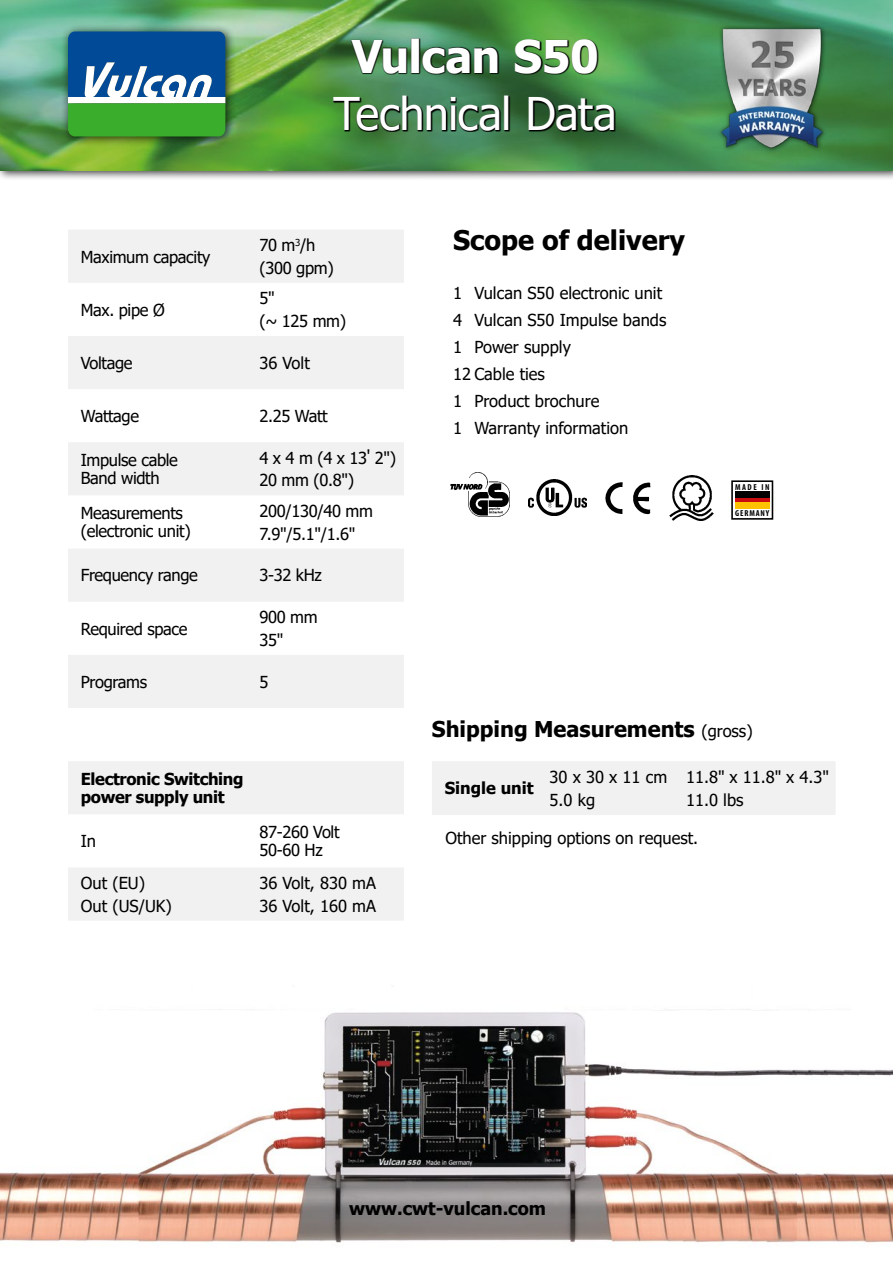
<style>
.page{position:relative;width:893px;height:1263px;background:#fff}
.page>*{position:absolute;margin:0;border:0;box-sizing:border-box;transform-origin:0 0}
.t1{font:45px "Tahoma";letter-spacing:-.02em;color:#fff}
.t2{font:700 45px "Tahoma";letter-spacing:-.01em;color:#fff}
.t3{font:700 27px "Tahoma";color:#000}
.t4{font:700 21.75px "Tahoma";color:#000}
.t5{font:700 18px "Tahoma";color:#000}
.t6{font:16.5px/22.5px "Tahoma";letter-spacing:-.02em;color:#000}
.t7{font:16.5px/27px "Tahoma";color:#000}
.t8{font:700 16.5px/18px "Tahoma";letter-spacing:-.02em;color:#000}
.t9{font:700 16.5px "Tahoma";color:#000}
.t10{font:700 condensed 8.7px "Myriad Pro";letter-spacing:.1em;color:#000}
.s1{font-weight:400;font-size:16.5px}
</style>
<div class="page">
<div style="left:0;top:0;width:893px;height:181px;background:#000;opacity:.75"></div>
<img style="left:0;top:0;width:893px;height:170px">
<div style="left:60px;top:24px;width:176px;height:123px;background:#000;opacity:.75"></div>
<svg style="left:68px;top:32px;width:157px;height:104px"></svg>
<img style="left:699px;top:20px;width:141px;height:139px">
<svg style="left:68px;top:230px;width:336px;height:690px;fill:#f1f1f1"></svg>
<svg style="left:333px;top:38px;width:283px;height:94px;background:#2d5833"></svg>
<div style="left:432px;top:761px;width:403px;height:54px;background:#f1f1f1"></div>
<img style="left:605px;top:482px;width:46px;height:33px">
<img style="left:528px;top:479px;width:59px;height:36px">
<svg style="left:731px;top:480px;width:43px;height:40px"></svg>
<div style="left:735px;top:497px;width:34px;height:5px;background:#c90c0f"></div>
<div style="left:735px;top:491px;width:34px;height:7px;background:#000"></div>
<div style="left:735px;top:502px;width:34px;height:7px;background:#fdc300"></div>
<img style="left:670px;top:476px;width:43px;height:44px">
<img style="left:450px;top:472px;width:60px;height:45px">
<img style="left:0;top:1009px;width:893px;height:234px">
<h1 class="t2" style="left:352px;top:25px;width:249px">Vulcan S50</h1>
<h1 class="t1" style="left:334px;top:83px;width:285px">Technical Data</h1>
<p class="t6" style="left:81px;top:246px;width:131px">Maximum capacity</p>
<p class="t6" style="left:259px;top:235px;width:76px">70 m<sup>3</sup>/h (300 gpm)</p>
<p class="t6" style="left:81px;top:299px;width:85px">Max. pipe Ø</p>
<p class="t6" style="left:259px;top:288px;width:88px">5"<br>(~ 125 mm)</p>
<p class="t6" style="left:81px;top:352px;width:53px">Voltage</p>
<p class="t6" style="left:259px;top:352px;width:52px">36 Volt</p>
<p class="t6" style="left:81px;top:406px;width:60px">Wattage</p>
<p class="t6" style="left:259px;top:406px;width:70px">2.25 Watt</p>
<p class="t6" style="left:81px;top:452px;width:99px;line-height:18px">Impulse cable<br>Band width</p>
<p class="t6" style="left:259px;top:448px;width:138px">4 x 4 m (4 x 13ꞌ 2")<br>20 mm (0.8")</p>
<p class="t6" style="left:81px;top:505px;width:111px;line-height:18px">Measurements (electronic unit)</p>
<p class="t6" style="left:259px;top:501px;width:115px">200/130/40 mm<br>7.9"/5.1"/1.6"</p>
<p class="t6" style="left:81px;top:565px;width:119px">Frequency range</p>
<p class="t6" style="left:259px;top:565px;width:64px">3-32 kHz</p>
<p class="t6" style="left:81px;top:618px;width:108px">Required space</p>
<p class="t6" style="left:259px;top:607px;width:60px">900 mm<br>35"</p>
<p class="t6" style="left:81px;top:671px;width:68px">Programs</p>
<p class="t6" style="left:259px;top:671px;width:11px">5</p>
<h2 class="t3" style="left:453px;top:221px;width:234px">Scope of delivery</h2>
<p class="t7" style="left:453px;top:280px;width:215px">1 Vulcan S50 electronic unit<br>4 Vulcan S50 Impulse bands<br>1 Power supply<br>12 Cable ties<br>1 Product brochure<br>1 Warranty information</p>
<p class="t10" style="left:735px;top:481px;width:36px">MADE IN</p>
<p class="t10" style="left:735px;top:508px;width:36px">GERMANY</p>
<p class="t8" style="left:81px;top:771px;width:164px">Electronic Switching power supply unit</p>
<p class="t6" style="left:81px;top:831px;width:17px">In</p>
<p class="t6" style="left:259px;top:824px;width:82px;line-height:18px">87-260 Volt<br>50-60 Hz</p>
<p class="t7" style="left:81px;top:873px;width:93px;line-height:22.5px">Out (EU)<br>Out (US/UK)</p>
<p class="t7" style="left:259px;top:873px;width:118px;line-height:22.5px">36 Volt, 830 mA<br>36 Volt, 160 mA</p>
<h3 class="t4" style="left:432px;top:714px;width:322px">Shipping Measurements <span class="s1">(gross)</span></h3>
<p class="t9" style="left:445px;top:777px;width:90px">Single unit</p>
<p class="t6" style="left:550px;top:767px;width:119px">30 x 30 x 11 cm<br>5.0 kg</p>
<p class="t6" style="left:686px;top:767px;width:145px">11.8" x 11.8" x 4.3"<br>11.0 lbs</p>
<p class="t7" style="left:445px;top:825px;width:254px">Other shipping options on request.</p>
<p class="t5" style="left:349px;top:1196px;width:199px">www.cwt-vulcan.com</p>
</div>
